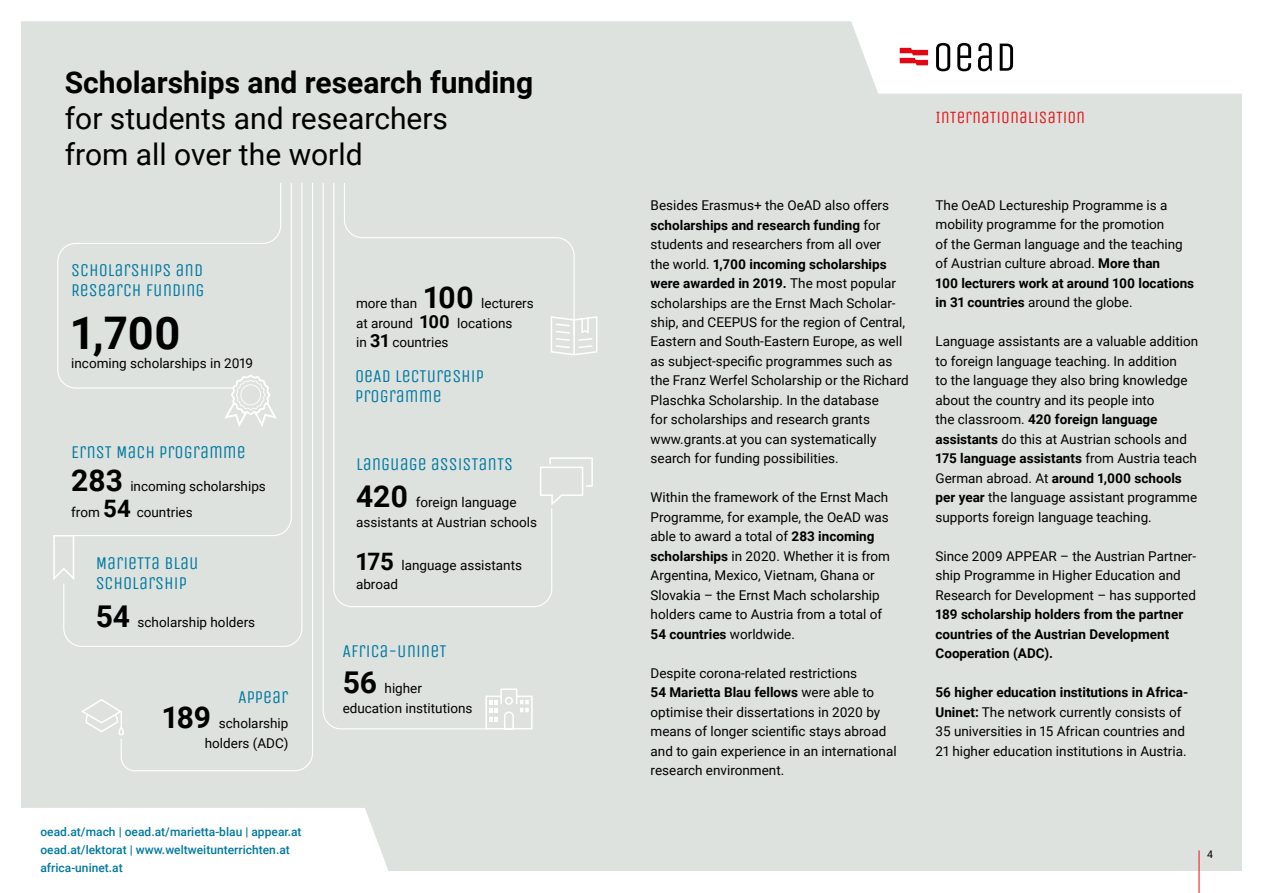
<style>
.page{position:relative;width:1263px;height:893px;background:#fff}
.page>*{position:absolute;margin:0;border:0;box-sizing:border-box;transform-origin:0 0}
.t1{font:700 45px "Roboto";color:#000}
.t2{font:700 30px "Roboto";color:#000}
.t3{font:30px/36px "Roboto";color:#000}
.t4{font:18px/19.5px "Unica One";color:#0079a0}
.t5{font:17.25px "Unica One";color:#e41517}
.t6{font:13.5px/19.5px "Roboto";color:#000}
.t7{font:700 13.5px/19.5px "Roboto";color:#000}
.t8{font:500 12px/18px "Roboto";color:#0079a0}
.t9{font:10.5px "Roboto";color:#000}
.s1{font-weight:700;font-size:24px}
.s2{font-weight:700;font-size:18px}
.s3{font-weight:700}
</style>
<div class="page">
<div style="left:21px;top:21px;width:1221px;height:851px;background:#dee2df"></div>
<div style="left:120px;top:182px;width:194px;height:590px;background:#dee2df"></div>
<div style="left:63px;top:182px;width:240px;height:465px;background:#dee2df"></div>
<div style="left:72px;top:182px;width:220px;height:355px;background:#dee2df"></div>
<div style="left:57px;top:182px;width:225px;height:207px;background:#dee2df"></div>
<div style="left:322px;top:182px;width:166px;height:548px;background:#dee2df"></div>
<div style="left:333px;top:182px;width:220px;height:426px;background:#dee2df"></div>
<svg style="left:225px;top:375px;width:52px;height:52px"></svg>
<svg style="left:53px;top:534px;width:22px;height:48px"></svg>
<svg style="left:485px;top:688px;width:48px;height:42px"></svg>
<svg style="left:539px;top:457px;width:55px;height:50px;background:#e2e5e3"></svg>
<svg style="left:80px;top:698px;width:45px;height:38px;background:#e2e6e3"></svg>
<div style="left:343px;top:182px;width:255px;height:174px;background:#dee2df"></div>
<hr style="left:1199px;top:850px;width:1px;height:43px;background:#e41517">
<h2 class="t2" style="left:65px;top:61px;width:470px">Scholarships and research funding</h2>
<h2 class="t3" style="left:65px;top:99px;width:385px">for students and researchers from all over the world</h2>
<h3 class="t4" style="left:71px;top:261px;width:135px">SCHOLARSHIPS AND<br>RESEARCH FUNDING</h3>
<h1 class="t1" style="left:71px;top:301px;width:111px">1,700</h1>
<p class="t6" style="left:71px;top:353px;width:183px">incoming scholarships in 2019</p>
<h3 class="t4" style="left:71px;top:442px;width:176px">ERNST MACH PROGRAMME</h3>
<h2 class="t2" style="left:71px;top:460px;width:53px">283</h2>
<p class="t6" style="left:130px;top:476px;width:137px">incoming scholarships</p>
<p class="t6" style="left:71px;top:502px;width:123px">from <span class="s1">54</span> countries</p>
<h3 class="t4" style="left:96px;top:554px;width:104px">MARIETTA BLAU<br>SCHOLARSHIP</h3>
<h2 class="t2" style="left:96px;top:596px;width:36px">54</h2>
<p class="t6" style="left:138px;top:612px;width:119px">scholarship holders</p>
<h3 class="t4" style="left:238px;top:687px;width:52px">APPEAR</h3>
<h2 class="t2" style="left:162px;top:697px;width:51px">189</h2>
<p class="t6" style="left:205px;top:713px;width:85px;text-align:right">scholarship holders (ADC)</p>
<p class="t8" style="left:40px;top:822px;width:263px">oead.at/mach | oead.at/marietta-blau | appear.at oead.at/lektorat | www.weltweitunterrichten.at africa-uninet.at</p>
<p class="t6" style="left:356px;top:293px;width:63px">more than</p>
<h2 class="t2" style="left:424px;top:277px;width:51px">100</h2>
<p class="t6" style="left:356px;top:293px;width:179px;text-indent:125px">lecturers at around <span class="s2">100</span> locations<br>in <span class="s2">31</span> countries</p>
<h3 class="t4" style="left:355px;top:367px;width:131px">OEAD LECTURESHIP<br>PROGRAMME</h3>
<h3 class="t4" style="left:356px;top:455px;width:158px">LANGUAGE ASSISTANTS</h3>
<h2 class="t2" style="left:356px;top:476px;width:54px">420</h2>
<p class="t6" style="left:356px;top:492px;width:183px;text-indent:60px">foreign language assistants at Austrian schools</p>
<p class="t6" style="left:356px;top:555px;width:168px"><span class="s1">175</span> language assistants abroad</p>
<h3 class="t4" style="left:342px;top:641px;width:105px">AFRICA-UNINET</h3>
<h2 class="t2" style="left:343px;top:662px;width:36px">56</h2>
<p class="t6" style="left:343px;top:678px;width:131px;text-indent:42px">higher education institutions</p>
<p class="t5" style="left:935px;top:107px;width:151px">INTERNATIONALISATION</p>
<p class="t6" style="left:651px;top:195px;width:260px">Besides Erasmus+ the OeAD also offers <span class="s3">scholarships and research funding</span> for students and researchers from all over<br>the world. <span class="s3">1,700 incoming scholarships were awarded in 2019.</span> The most popular scholarships are the Ernst Mach Scholar&shy;ship, and CEEPUS for the region of Central, Eastern and South-Eastern Europe, as well as subject-specific programmes such as the Franz Werfel Scholarship or the Richard Plaschka Scholarship. In the database<br>for scholarships and research grants www.grants.at you can systematically search for funding possibilities.</p>
<p class="t6" style="left:651px;top:487px;width:241px">Within the framework of the Ernst Mach Programme, for example, the OeAD was able to award a total of <span class="s3">283 incoming scholarships</span> in 2020. Whether it is from Argentina, Mexico, Vietnam, Ghana or Slovakia – the Ernst Mach scholarship holders came to Austria from a total of <span class="s3">54 countries</span> worldwide.</p>
<p class="t6" style="left:651px;top:663px;width:248px">Despite corona-related restrictions<br><span class="s3">54 Marietta Blau fellows</span> were able to optimise their dissertations in 2020 by means of longer scientific stays abroad and to gain experience in an international research environment.</p>
<p class="t6" style="left:935px;top:195px;width:260px">The OeAD Lectureship Programme is a mobility programme for the promotion<br>of the German language and the teaching of Austrian culture abroad. <span class="s3">More than<br>100 lecturers work at around 100 locations in 31 countries</span> around the globe.</p>
<p class="t6" style="left:935px;top:331px;width:264px">Language assistants are a valuable addition to foreign language teaching. In addition<br>to the language they also bring knowledge about the country and its people into<br>the classroom. <span class="s3">420 foreign language assistants</span> do this at Austrian schools and <span class="s3">175 language assistants</span> from Austria teach German abroad. At <span class="s3">around 1,000 schools per year</span> the language assistant programme supports foreign language teaching.</p>
<p class="t6" style="left:935px;top:546px;width:262px">Since 2009 APPEAR – the Austrian Partner&shy;ship Programme in Higher Education and<br>Research for Development – has supported</p>
<p class="t7" style="left:935px;top:604px;width:249px">189 scholarship holders from the partner countries of the Austrian Development<br>Cooperation (ADC).</p>
<p class="t6" style="left:935px;top:682px;width:254px"><span class="s3">56 higher education institutions in Africa-Uninet:</span> The network currently consists of 35 universities in 15 African countries and 21 higher education institutions in Austria.</p>
<p class="t9" style="left:1207px;top:847px;width:7px">4</p>
</div>
